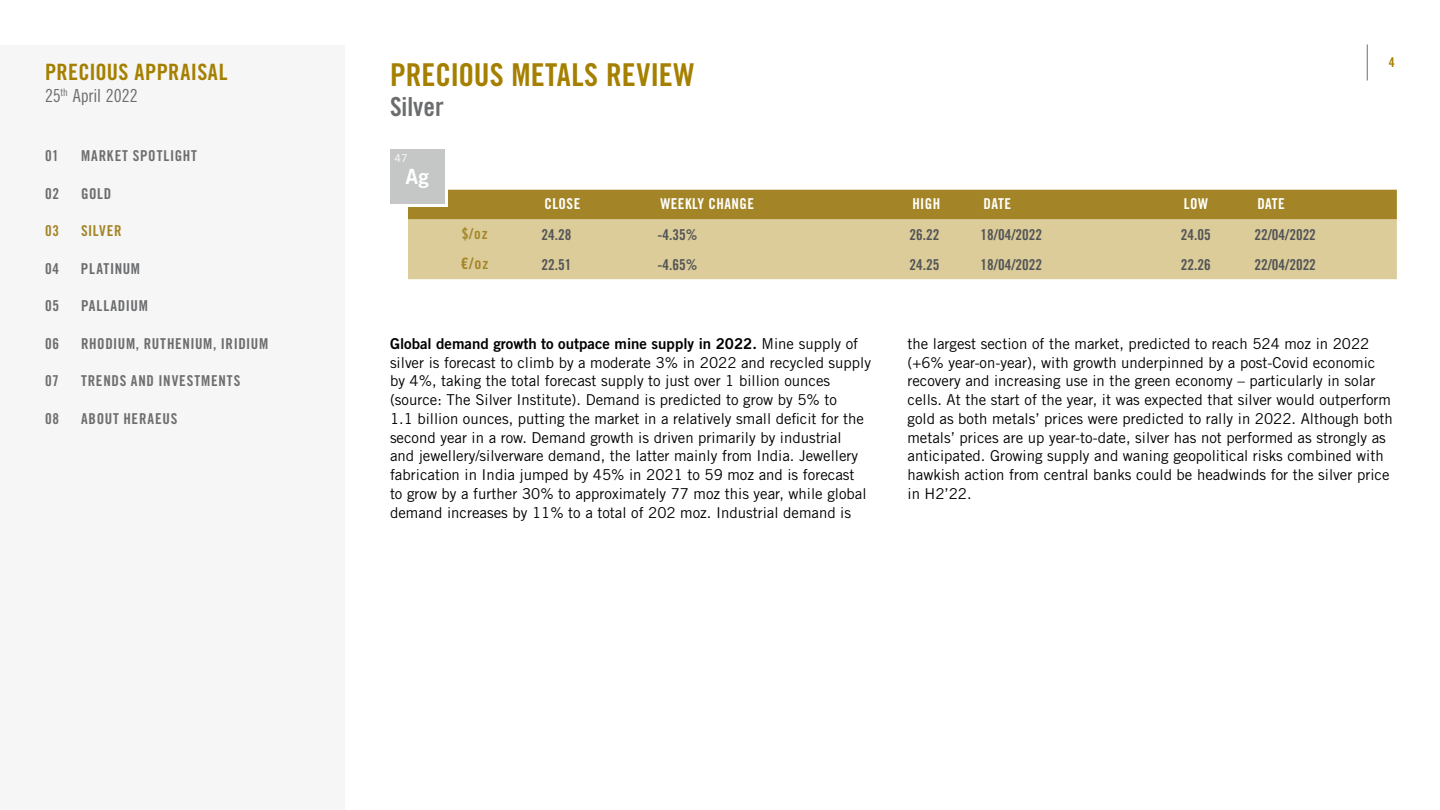
<style>
.page{position:relative;width:1440px;height:810px;background:#fff}
.page>*{position:absolute;margin:0;border:0;box-sizing:border-box;transform-origin:0 0}
.t1{font:31.5px "Trade Gothic LT Std Bd Cn 20";color:#a58000}
.t2{font:26.25px "Trade Gothic LT Std Bd Cn 20";color:#6b6c6e}
.t3{font:22.5px "Trade Gothic LT Std Bd Cn 20";letter-spacing:.015em;color:#a58000}
.t4{font:21px "Trade Gothic LT Std Bd 2";color:#fff}
.t5{font:18px "Trade Gothic LT Std Cn 18";letter-spacing:-.005em;color:#6b6c6e}
.t6{font:15.75px "Trade Gothic LT Std Bd Cn 20";color:#a38527}
.t7{font:15px/18.8px "Trade Gothic LT Std";color:#000}
.t8{font:15px "Trade Gothic LT Std Bd Cn 20";color:#535456}
.t9{font:15px "Trade Gothic LT Std Bd 2";color:#000}
.t10{font:15px "Trade Gothic LT Std Bd Cn 20";letter-spacing:.04em;color:#6b6c6e}
.t11{font:15px "Trade Gothic LT Std Bd Cn 20";letter-spacing:.055em;color:#6e6e6e}
.t12{font:15px "Trade Gothic LT Std Bd Cn 20";letter-spacing:.03em;color:#fff}
.t13{font:15px "Trade Gothic LT Std Bd Cn 20";letter-spacing:.05em;color:#a38527}
.t14{font:13.5px "Trade Gothic LT Std Bd Cn 20";color:#a58000}
.t15{font:10.8px "Trade Gothic LT Std";color:#fff}
.s1{font-size:15px}
.s2{font-family:"Trade Gothic LT Std"}
</style>
<div class="page">
<hr style="left:1367px;top:44px;width:1px;height:36px;background:#6e6e6e">
<div style="left:408px;top:190px;width:989px;height:30px;background:#a38527"></div>
<div style="left:408px;top:220px;width:989px;height:59px;background:#dbcc99"></div>
<div style="left:393px;top:152px;width:54px;height:55px;background:linear-gradient(to right,#fff,#fff)"></div>
<div style="left:390px;top:150px;width:54px;height:54px;background:#c5c6c6"></div>
<div style="left:0;top:45px;width:345px;height:765px;background:#f6f6f6"></div>
<h3 class="t3" style="left:45px;top:58px;width:184px">PRECIOUS APPRAISAL</h3>
<p class="t5" style="left:45px;top:85px;width:94px">25<sup>th</sup> April 2022</p>
<p class="t11" style="left:45px;top:147px;width:15px">01</p>
<p class="t11" style="left:81px;top:147px;width:117px">MARKET SPOTLIGHT</p>
<p class="t10" style="left:45px;top:184px;width:16px">02</p>
<p class="t10" style="left:81px;top:184px;width:32px">GOLD</p>
<p class="t13" style="left:45px;top:222px;width:16px">03</p>
<p class="t13" style="left:81px;top:222px;width:42px">SILVER</p>
<p class="t10" style="left:45px;top:259px;width:16px">04</p>
<p class="t10" style="left:81px;top:259px;width:61px">PLATINUM</p>
<p class="t10" style="left:45px;top:297px;width:16px">05</p>
<p class="t10" style="left:81px;top:297px;width:68px">PALLADIUM</p>
<p class="t10" style="left:45px;top:334px;width:16px">06</p>
<p class="t10" style="left:81px;top:334px;width:189px">RHODIUM, RUTHENIUM, IRIDIUM</p>
<p class="t11" style="left:45px;top:372px;width:15px">07</p>
<p class="t11" style="left:81px;top:372px;width:161px">TRENDS AND INVESTMENTS</p>
<p class="t11" style="left:45px;top:409px;width:16px">08</p>
<p class="t11" style="left:81px;top:409px;width:98px">ABOUT HERAEUS</p>
<h1 class="t1" style="left:390px;top:56px;width:306px">PRECIOUS METALS REVIEW</h1>
<h2 class="t2" style="left:390px;top:91px;width:55px">Silver</h2>
<p class="t15" style="left:395px;top:152px;width:15px">47</p>
<h3 class="t4" style="left:406px;top:164px;width:25px">Ag</h3>
<p class="t12" style="left:544px;top:194px;width:37px">CLOSE</p>
<p class="t12" style="left:660px;top:194px;width:95px">WEEKLY CHANGE</p>
<p class="t12" style="left:912px;top:194px;width:30px">HIGH</p>
<p class="t12" style="left:984px;top:194px;width:29px">DATE</p>
<p class="t12" style="left:1184px;top:194px;width:26px">LOW</p>
<p class="t12" style="left:1257px;top:194px;width:29px">DATE</p>
<p class="t13" style="left:462px;top:224px;width:28px">$/oz</p>
<p class="t8" style="left:541px;top:225px;width:31px">24.28</p>
<p class="t8" style="left:657px;top:225px;width:41px">-4.35%</p>
<p class="t8" style="left:909px;top:225px;width:31px">26.22</p>
<p class="t8" style="left:981px;top:225px;width:63px">18/04/2022</p>
<p class="t8" style="left:1181px;top:225px;width:31px">24.05</p>
<p class="t8" style="left:1254px;top:225px;width:63px">22/04/2022</p>
<p class="t6" style="left:461px;top:254px;width:29px">€/o<span class="s1">z</span></p>
<p class="t8" style="left:541px;top:255px;width:31px">22.51</p>
<p class="t8" style="left:657px;top:255px;width:41px">-4.65%</p>
<p class="t8" style="left:909px;top:255px;width:31px">24.25</p>
<p class="t8" style="left:981px;top:255px;width:63px">18/04/2022</p>
<p class="t8" style="left:1181px;top:255px;width:31px">22.26</p>
<p class="t8" style="left:1254px;top:255px;width:63px">22/04/2022</p>
<p class="t14" style="left:1389px;top:54px;width:7px">4</p>
<p class="t9" style="left:390px;top:334px;width:470px">Global demand growth to outpace mine supply in 2022. <span class="s2">Mine supply of</span></p>
<p class="t7" style="left:390px;top:353px;width:483px">silver is forecast to climb by a moderate 3% in 2022 and recycled supply by 4%, taking the total forecast supply to just over 1 billion ounces (source: The Silver Institute). Demand is predicted to grow by 5% to<br>1.1 billion ounces, putting the market in a relatively small deficit for the second year in a row. Demand growth is driven primarily by industrial<br>and jewellery/silverware demand, the latter mainly from India. Jewellery fabrication in India jumped by 45% in 2021 to 59 moz and is forecast<br>to grow by a further 30% to approximately 77 moz this year, while global demand increases by 11% to a total of 202 moz. Industrial demand is</p>
<p class="t7" style="left:908px;top:334px;width:487px">the largest section of the market, predicted to reach 524 moz in 2022 (+6% year-on-year), with growth underpinned by a post-Covid economic recovery and increasing use in the green economy – particularly in solar cells. At the start of the year, it was expected that silver would outperform gold as both metals’ prices were predicted to rally in 2022. Although both metals’ prices are up year-to-date, silver has not performed as strongly as anticipated. Growing supply and waning geopolitical risks combined with hawkish action from central banks could be headwinds for the silver price in H2’22.</p>
</div>
